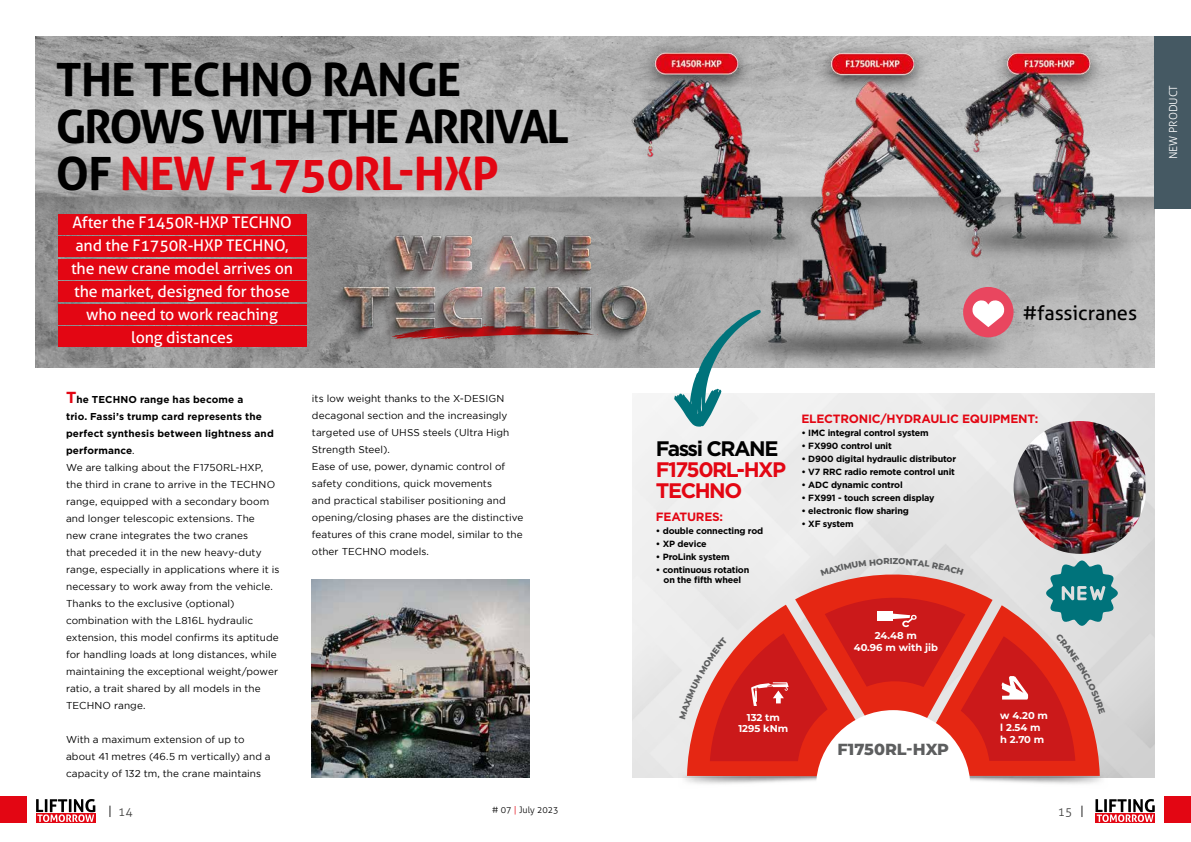
<style>
.page{position:relative;width:1191px;height:842px;background:#fff}
.page>*{position:absolute;margin:0;border:0;box-sizing:border-box;transform-origin:0 0}
.t1{font:700 46px/47px "Aller";letter-spacing:-.02em;color:#000}
.t2{font:700 21px/21px "Gotham";letter-spacing:-.07em;color:#e30613}
.t3{font:700 21px "Gotham";letter-spacing:-.07em;color:#000}
.t4{font:20px "Aller";color:#000}
.t5{font:16px/23px "Aller";letter-spacing:-.01em;color:#fff;text-align:center}
.t6{font:800 16px "Montserrat";color:#5d5e5f}
.t7{font:700 12px "Gotham";letter-spacing:-.02em;color:#e30613}
.t8{font:300 12px "Aller";color:#3c3c3b}
.t9{font:300 11px "Aller";color:#fff}
.t10{font:10px/17px "Gotham";letter-spacing:.005em;color:#000}
.t11{font:700 10px/11.9px "Montserrat";color:#fff;text-align:center}
.t12{font:700 9px/10px "Gotham";letter-spacing:-.02em;color:#000;text-align:center}
.t13{font:300 9px "Aller";color:#000}
.s1{color:#e30613}
.s2{font-weight:700;font-size:16px;color:#e30613}
.s3{font-weight:700}
.s4{color:#000}
</style>
<div class="page">
<div style="left:36px;top:813px;width:60px;height:10px;background:#e30613"></div>
<svg style="left:36px;top:799px;width:59px;height:23px"></svg>
<div style="left:1095px;top:813px;width:60px;height:10px;background:#e30613"></div>
<svg style="left:1095px;top:799px;width:59px;height:23px"></svg>
<img style="left:632px;top:394px;width:522px;height:383px">
<img style="left:35px;top:36px;width:573px;height:332px">
<div style="left:1155px;top:36px;width:36px;height:172px;background:#455963"></div>
<div style="left:1164px;top:797px;width:27px;height:26px;background:#e30613"></div>
<div style="left:0;top:797px;width:26px;height:26px;background:#e30613"></div>
<img style="left:1095px;top:745px;width:39px;height:64px">
<img style="left:651px;top:745px;width:28px;height:33px">
<div style="left:58px;top:214px;width:249px;height:20px;background:#e30613"></div>
<div style="left:58px;top:236px;width:249px;height:21px;background:#e30613"></div>
<div style="left:58px;top:259px;width:249px;height:20px;background:#e30613"></div>
<div style="left:58px;top:281px;width:249px;height:20px;background:#e30613"></div>
<div style="left:58px;top:304px;width:249px;height:20px;background:#e30613"></div>
<div style="left:58px;top:327px;width:249px;height:20px;background:#e30613"></div>
<img style="left:608px;top:36px;width:550px;height:332px">
<img style="left:314px;top:176px;width:361px;height:173px">
<div style="left:963px;top:287px;width:50px;height:50px;background:#e9465f;border-radius:50%"></div>
<svg style="left:972px;top:300px;width:33px;height:27px"></svg>
<svg style="left:674px;top:310px;width:86px;height:117px"></svg>
<img style="left:312px;top:580px;width:217px;height:197px">
<img style="left:1013px;top:421px;width:132px;height:133px">
<svg style="left:679px;top:558px;width:438px;height:229px;background:#d97a75"></svg>
<h1 class="t1" style="left:56px;top:55px;width:515px">THE TECHNO RANGE<br>GROWS WITH THE ARRIVAL<br>OF <span class="s1">NEW F1750RL-HXP</span></h1>
<h3 class="t5" style="left:71px;top:211px;width:223px">After the F1450R-HXP TECHNO and the F1750R-HXP TECHNO, the new crane model arrives on the market, designed for those who need to work reaching long distances</h3>
<p class="t10" style="left:66px;top:390px;width:215px"><span class="s2">T</span><span class="s3">he TECHNO range has become a<br>trio. Fassi’s trump card represents the perfect synthesis between lightness and performance</span>.<br>We are talking about the F1750RL-HXP, the third in crane to arrive in the TECHNO range, equipped with a secondary boom and longer telescopic extensions. The<br>new crane integrates the two cranes<br>that preceded it in the new heavy-duty range, especially in applications where it is necessary to work away from the vehicle.<br>Thanks to the exclusive (optional) combination with the L816L hydraulic extension, this model confirms its aptitude for handling loads at long distances, while maintaining the exceptional weight/power ratio, a trait shared by all models in the TECHNO range.</p>
<p class="t10" style="left:66px;top:730px;width:206px">With a maximum extension of up to about 41 metres (46.5 m vertically) and a capacity of 132 tm, the crane maintains</p>
<p class="t10" style="left:312px;top:390px;width:213px">its low weight thanks to the X-DESIGN decagonal section and the increasingly targeted use of UHSS steels (Ultra High Strength Steel).<br>Ease of use, power, dynamic control of safety conditions, quick movements<br>and practical stabiliser positioning and opening/closing phases are the distinctive features of this crane model, similar to the other TECHNO models.</p>
<h3 class="t4" style="left:1022px;top:301px;width:116px">#fassicranes</h3>
<h2 class="t3" style="left:656px;top:434px;width:124px">Fassi CRANE</h2>
<h2 class="t2" style="left:656px;top:458px;width:132px">F1750RL-HXP<br>TECHNO</h2>
<p class="t7" style="left:656px;top:508px;width:69px">FEATURES:</p>
<p class="t12" style="left:656px;top:525px;width:109px">• double connecting rod</p>
<p class="t12" style="left:656px;top:538px;width:52px">• XP device</p>
<p class="t12" style="left:656px;top:551px;width:75px">• ProLink system</p>
<p class="t12" style="left:656px;top:564px;width:95px">• continuous rotation on the fifth wheel</p>
<p class="t7" style="left:801px;top:411px;width:238px">ELECTRONIC/HYDRAULIC EQUIPMENT:</p>
<p class="t12" style="left:801px;top:428px;width:129px">• IMC integral control system</p>
<p class="t12" style="left:801px;top:441px;width:92px">• FX990 control unit</p>
<p class="t12" style="left:801px;top:454px;width:156px">• D900 digital hydraulic distributor</p>
<p class="t12" style="left:801px;top:467px;width:155px">• V7 RRC radio remote control unit</p>
<p class="t12" style="left:801px;top:480px;width:103px">• ADC dynamic control</p>
<p class="t12" style="left:801px;top:493px;width:135px">• FX991 - touch screen display</p>
<p class="t12" style="left:801px;top:506px;width:109px">• electronic flow sharing</p>
<p class="t12" style="left:801px;top:519px;width:54px">• XF system</p>
<p class="t11" style="left:854px;top:629px;width:86px">24.48 m<br>40.96 m with jib</p>
<p class="t11" style="left:738px;top:710px;width:51px">132 tm<br>1295 kNm</p>
<h3 class="t6" style="left:837px;top:737px;width:113px">F1750RL-HXP</h3>
<p class="t11" style="left:1000px;top:709px;width:49px;text-align:left">w 4.20 m l 2.54 m h 2.70 m</p>
<p class="t8" style="left:108px;top:804px;width:26px"><span class="s4">|</span> 14</p>
<p class="t13" style="left:492px;top:804px;width:68px"># 07 <span class="s1">|</span> July 2023</p>
<p class="t8" style="left:1057px;top:804px;width:28px">15 <span class="s4">|</span></p>
<p class="t9" style="left:1166px;top:159px;width:76px;rotate:-90deg">NEW PRODUCT</p>
</div>
